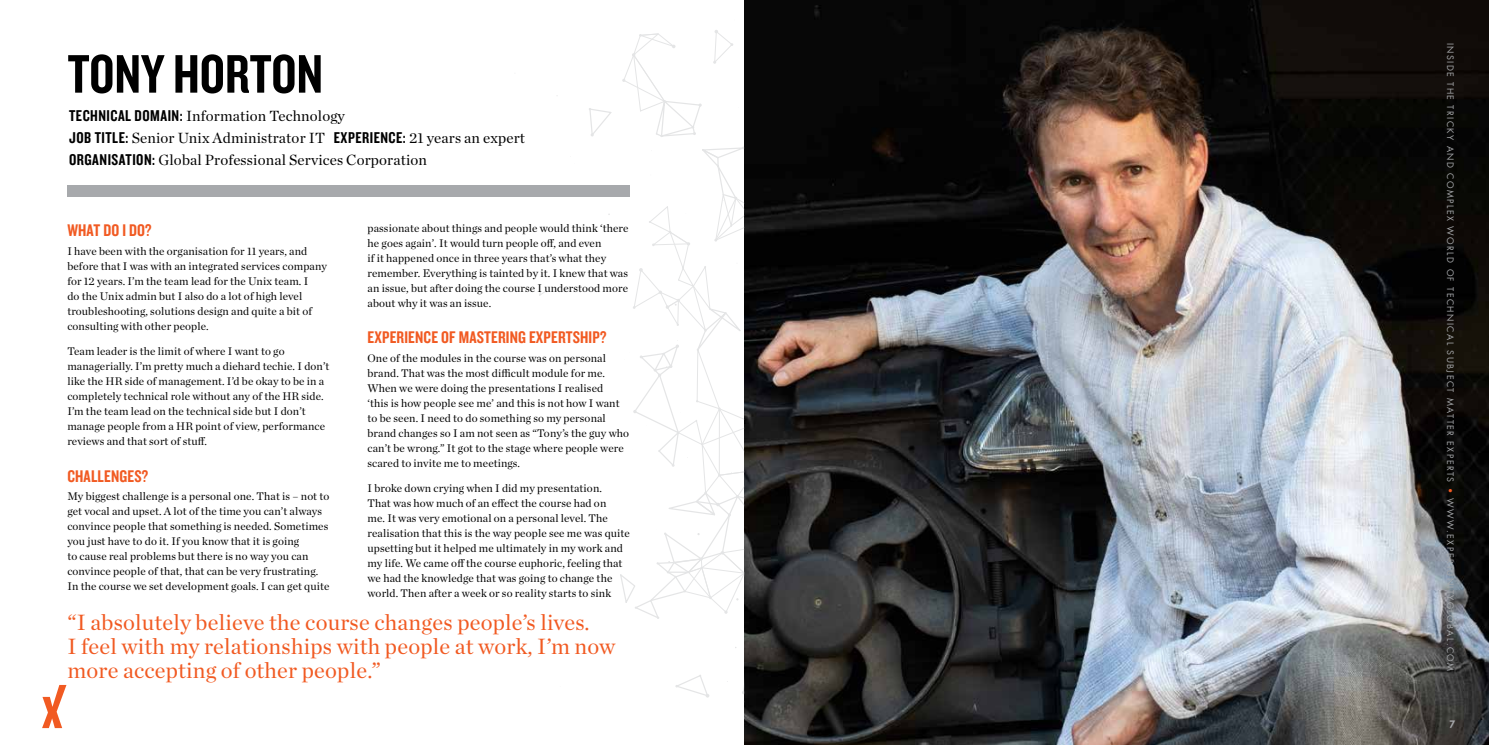
<style>
.page{position:relative;width:1489px;height:745px;background:#fff}
.page>*{position:absolute;margin:0;border:0;box-sizing:border-box;transform-origin:0 0}
.t1{font:56.25px "Knockout HTF49 Liteweight";color:#000}
.t2{font:22.5px/23.8px "Chronicle Deck";letter-spacing:.01em;color:#f15a22}
.t3{font:17.5px "Knockout HTF49 Liteweight";letter-spacing:.01em;color:#f15a22}
.t4{font:15px/22.2px "Chronicle Deck";letter-spacing:.01em;color:#000}
.t5{font:11.25px/15px "Chronicle Deck";letter-spacing:.01em;color:#000}
.t6{font:800 10px "Futura";color:#a7a9ac}
.t7{font:8.75px "Futura";letter-spacing:.16em;color:#a7a9ac}
.s1{font-family:"Knockout HTF49 Liteweight";font-size:16.25px}
.s2{color:#f15a22}
</style>
<div class="page">
<img style="left:744px;top:0;width:744px;height:744px">
<div style="left:67px;top:185px;width:563px;height:12px;background:#a7a9ac"></div>
<svg style="left:539px;top:30px;width:205px;height:668px"></svg>
<div style="left:503px;top:237px;width:82px;height:53px;background:#fff"></div>
<div style="left:490px;top:345px;width:57px;height:99px;background:#fff"></div>
<div style="left:547px;top:304px;width:76px;height:109px;background:#fff"></div>
<div style="left:594px;top:619px;width:36px;height:47px;background:#fff"></div>
<div style="left:678px;top:512px;width:18px;height:16px;background:#fff"></div>
<div style="left:527px;top:455px;width:85px;height:134px;background:#fff"></div>
<svg style="left:42px;top:685px;width:24px;height:42px"></svg>
<h1 class="t1" style="left:68px;top:45px;width:257px">TONY HORTON</h1>
<h3 class="t4" style="left:69px;top:103px;width:457px"><span class="s1">TECHNICAL DOMAIN:</span> Information Technology<br><span class="s1">JOB TITLE:</span> Senior Unix Administrator IT <span class="s1">EXPERIENCE:</span> 21 years an expert<br><span class="s1">ORGANISATION:</span> Global Professional Services Corporation</h3>
<p class="t5" style="left:367px;top:219px;width:262px">passionate about things and people would think ‘there he goes again’. It would turn people off, and even<br>if it happened once in three years that’s what they remember. Everything is tainted by it. I knew that was an issue, but after doing the course I understood more about why it was an issue.</p>
<h3 class="t3" style="left:367px;top:328px;width:241px">EXPERIENCE OF MASTERING EXPERTSHIP?</h3>
<p class="t5" style="left:367px;top:349px;width:263px">One of the modules in the course was on personal brand. That was the most difficult module for me.<br>When we were doing the presentations I realised<br>‘this is how people see me’ and this is not how I want to be seen. I need to do something so my personal brand changes so I am not seen as “Tony’s the guy who can’t be wrong.” It got to the stage where people were scared to invite me to meetings.</p>
<p class="t5" style="left:367px;top:480px;width:264px">I broke down crying when I did my presentation.<br>That was how much of an effect the course had on<br>me. It was very emotional on a personal level. The realisation that this is the way people see me was quite upsetting but it helped me ultimately in my work and my life. We came off the course euphoric, feeling that we had the knowledge that was going to change the world. Then after a week or so reality starts to sink</p>
<h3 class="t3" style="left:67px;top:221px;width:86px">WHAT DO I DO?</h3>
<p class="t5" style="left:67px;top:242px;width:261px">I have been with the organisation for 11 years, and before that I was with an integrated services company for 12 years. I’m the team lead for the Unix team. I<br>do the Unix admin but I also do a lot of high level troubleshooting, solutions design and quite a bit of consulting with other people.</p>
<p class="t5" style="left:67px;top:343px;width:263px">Team leader is the limit of where I want to go managerially. I’m pretty much a diehard techie. I don’t like the HR side of management. I’d be okay to be in a completely technical role without any of the HR side.<br>I’m the team lead on the technical side but I don’t manage people from a HR point of view, performance reviews and that sort of stuff.</p>
<h3 class="t3" style="left:67px;top:467px;width:82px">CHALLENGES?</h3>
<p class="t5" style="left:67px;top:488px;width:263px">My biggest challenge is a personal one. That is – not to get vocal and upset. A lot of the time you can’t always convince people that something is needed. Sometimes you just have to do it. If you know that it is going<br>to cause real problems but there is no way you can convince people of that, that can be very frustrating.<br>In the course we set development goals. I can get quite</p>
<h2 class="t2" style="left:67px;top:608px;width:549px">“I absolutely believe the course changes people’s lives.<br>I feel with my relationships with people at work, I’m now more accepting of other people.”</h2>
<p class="t7" style="left:1455px;top:43px;width:629px;rotate:90deg">INSIDE THE TRICKY AND COMPLEX WORLD OF TECHNICAL SUBJECT MATTER EXPERTS <span class="s2">•</span> WWW.EXPERTUNITYGLOBAL.COM</p>
<p class="t6" style="left:1449px;top:717px;width:7px">7</p>
</div>
